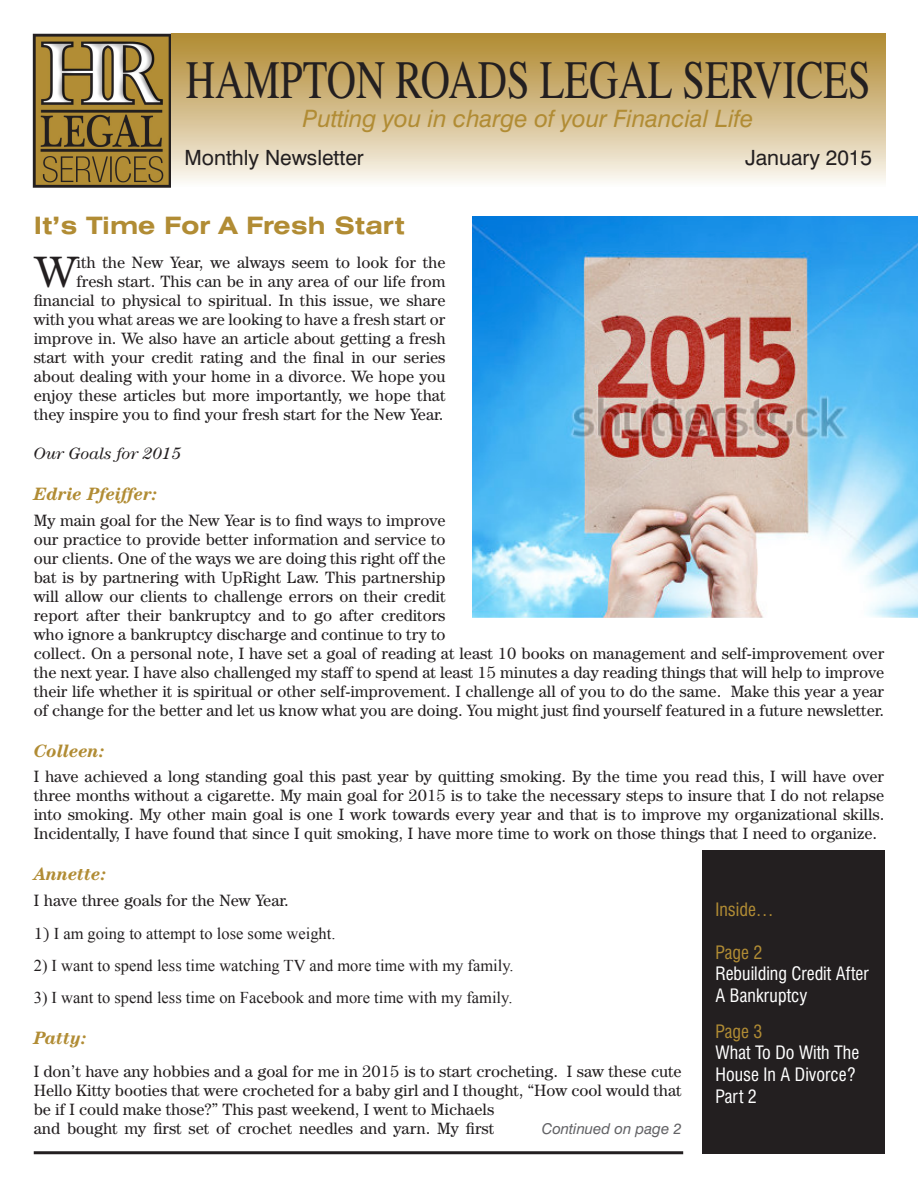
<style>
.page{position:relative;width:918px;height:1188px;background:#fff}
.page>*{position:absolute;margin:0;border:0;box-sizing:border-box;transform-origin:0 0}
.t1{font:54px "Times";color:#231f20;scale:.75 1}
.Article_Body{font:44.25px "Century IT Cby BT";color:#231f20}
.t2{font:italic 24px "Swiss 721 BT";color:#b18c34}
.Article_Title{font:700 expanded 24px "Swiss 721 BT";color:#b18c34}
.t3{font:21px "Swiss 721 BT";color:#231f20}
.t4{font:condensed 18px/21.6px "Swiss 721 BT";color:#fff}
.Names{font:italic 700 18px "Century IT Cby BT";color:#b18c34}
.t5{font:condensed 18px "Swiss 721 BT";color:#b18c34}
.Article_Body-2{font:16.5px/18.9px "Century IT Cby BT";color:#231f20}
.Article_Body-3{font:16.5px "Times New Roman";color:#231f20}
.Article_Body-4{font:italic 16.5px "Century IT Cby BT";color:#231f20}
.t6{font:italic 15px "Swiss 721 BT";color:#636366}
.s1{font-family:"Century IT Cby BT"}
</style>
<div class="page">
<div style="left:171px;top:34px;width:714px;height:153px;background:linear-gradient(to bottom,#af882d,#fbf7f2)"></div>
<img style="left:32px;top:33px;width:139px;height:155px">
<hr style="left:34px;top:1151px;width:649px;height:3px;background:#231f20">
<div style="left:702px;top:850px;width:182px;height:304px;background:#231f20"></div>
<img style="left:472px;top:216px;width:446px;height:402px">
<p class="t1" style="left:186px;top:49px;width:915px">HAMPTON ROADS LEGAL SERVICES</p>
<p class="t2" style="left:303px;top:104px;width:452px">Putting you in charge of your Financial Life</p>
<p class="t3" style="left:184px;top:145px;width:181px">Monthly Newsletter</p>
<p class="t3" style="left:745px;top:145px;width:128px">January 2015</p>
<p class="Article_Title" style="left:34px;top:211px;width:372px">It’s Time For A Fresh Start</p>
<p class="Article_Body" style="left:36px;top:245px;width:42px">W</p>
<p class="Article_Body-2" style="left:34px;top:253px;width:413px;text-align:right">ith the New Year, we always seem to look for the<br>fresh start. This can be in any area of our life from financial to physical to spiritual. In this issue, we share with you what areas we are looking to have a fresh start or improve in. We also have an article about getting a fresh start with your credit rating and the final in our series about dealing with your home in a divorce. We hope you enjoy these articles but more importantly, we hope that they inspire you to find your fresh start for the New Year.</p>
<p class="Article_Body-4" style="left:34px;top:444px;width:149px">Our Goals for 2015</p>
<p class="Names" style="left:34px;top:483px;width:125px">Edrie Pfeiffer:</p>
<p class="Article_Body-2" style="left:34px;top:511px;width:852px">My main goal for the New Year is to find ways to improve<br>our practice to provide better information and service to<br>our clients. One of the ways we are doing this right off the<br>bat is by partnering with UpRight Law. This partnership<br>will allow our clients to challenge errors on their credit<br>report after their bankruptcy and to go after creditors<br>who ignore a bankruptcy discharge and continue to try to<br>collect. On a personal note, I have set a goal of reading at least 10 books on management and self-improvement over the next year. I have also challenged my staff to spend at least 15 minutes a day reading things that will help to improve their life whether it is spiritual or other self-improvement. I challenge all of you to do the same. Make this year a year of change for the better and let us know what you are doing. You might just find yourself featured in a future newsletter.</p>
<p class="Names" style="left:34px;top:739px;width:73px">Colleen:</p>
<p class="Article_Body-2" style="left:34px;top:767px;width:852px;text-align:justify">I have achieved a long standing goal this past year by quitting smoking. By the time you read this, I will have over three months without a cigarette. My main goal for 2015 is to take the necessary steps to insure that I do not relapse into smoking. My other main goal is one I work towards every year and that is to improve my organizational skills.<br>Incidentally, I have found that since I quit smoking, I have more time to work on those things that I need to organize.</p>
<p class="Names" style="left:34px;top:863px;width:74px">Annette:</p>
<p class="Article_Body-2" style="left:34px;top:891px;width:257px">I have three goals for the New Year.</p>
<p class="Article_Body-3" style="left:34px;top:923px;width:303px"><span class="s1">1)</span> I am going to attempt to lose some weight.</p>
<p class="Article_Body-3" style="left:34px;top:956px;width:481px">2) I want to spend less time watching TV and more time with my family.</p>
<p class="Article_Body-3" style="left:34px;top:988px;width:480px">3) I want to spend less time on Facebook and more time with my family.</p>
<p class="Names" style="left:34px;top:1027px;width:55px">Patty:</p>
<p class="Article_Body-2" style="left:34px;top:1061px;width:649px">I don’t have any hobbies and a goal for me in 2015 is to start crocheting. I saw these cute Hello Kitty booties that were crocheted for a baby girl and I thought, “How cool would that be if I could make those?” This past weekend, I went to Michaels<br>and bought my first set of crochet needles and yarn. My first</p>
<p class="t5" style="left:716px;top:899px;width:60px">Inside…</p>
<p class="t5" style="left:716px;top:941px;width:48px">Page 2</p>
<p class="t4" style="left:716px;top:963px;width:155px">Rebuilding Credit After<br>A Bankruptcy</p>
<p class="t5" style="left:716px;top:1020px;width:48px">Page 3</p>
<p class="t4" style="left:716px;top:1042px;width:145px">What To Do With The<br>House In A Divorce?<br>Part 2</p>
<p class="t6" style="left:542px;top:1120px;width:142px">Continued on page 2</p>
</div>
